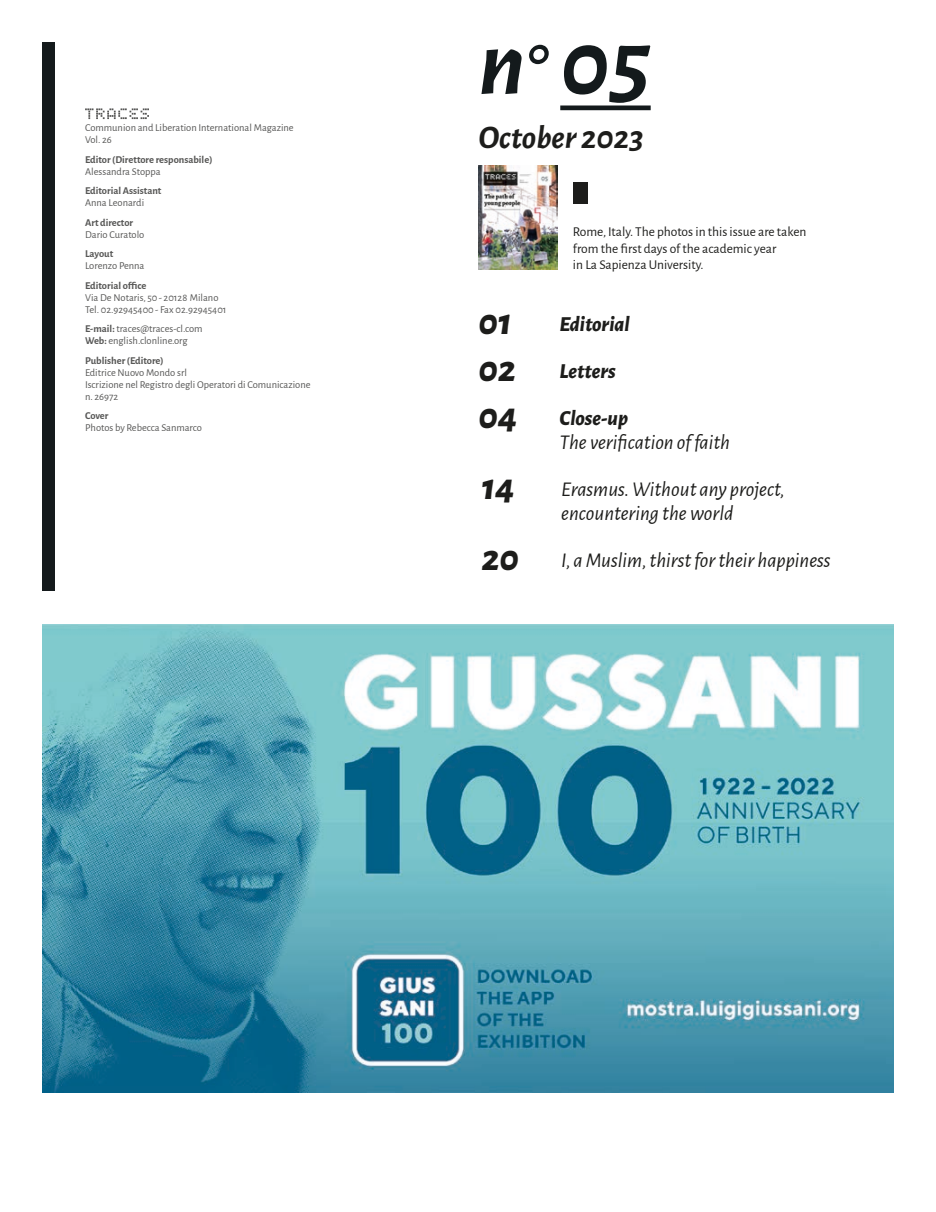
<style>
.page{position:relative;width:936px;height:1212px;background:#fff}
.page>*{position:absolute;margin:0;border:0;box-sizing:border-box;transform-origin:0 0}
.t1{font:italic 700 94.5px "Alegreya Sans";color:#141a1c}
.t2{font:italic 800 37.5px "Alegreya Sans";color:#1d1d1b}
.t3{font:italic 700 33px "Alegreya Sans";color:#1d1d1b}
.t4{font:italic 21px/24px "Alegreya Sans";color:#1d1d1b}
.t5{font:italic 800 21px "Alegreya Sans";color:#1d1d1b}
.t6{font:13.5px/16.5px "Alegreya Sans";color:#1d1d1b}
.t7{font:10.5px/12px "Alegreya Sans";color:#575756}
.t8{font:700 10.5px "Alegreya Sans";color:#575756}
.s1{font-weight:700}
.s2{font-size:75px}
.s3{font-size:37.5px}
.s4{font-weight:800;font-size:37.5px}
.s5{font-weight:800}
</style>
<div class="page">
<div style="left:43px;top:43px;width:12px;height:548px;background:#141a1c"></div>
<img style="left:43px;top:624px;width:850px;height:468px">
<svg style="left:85px;top:108px;width:64px;height:11px"></svg>
<div style="left:560px;top:105px;width:90px;height:5px;background:#141a1c"></div>
<img style="left:478px;top:166px;width:79px;height:104px">
<div style="left:573px;top:182px;width:14px;height:21px;background:#1d1d1b"></div>
<p class="t7" style="left:85px;top:121px;width:210px">Communion and Liberation International Magazine<br>Vol. 26</p>
<p class="t8" style="left:85px;top:151px;width:129px">Editor (Direttore responsabile)</p>
<p class="t7" style="left:85px;top:165px;width:77px">Alessandra Stoppa</p>
<p class="t8" style="left:85px;top:183px;width:78px">Editorial Assistant</p>
<p class="t7" style="left:85px;top:196px;width:61px">Anna Leonardi</p>
<p class="t8" style="left:85px;top:214px;width:50px">Art director</p>
<p class="t7" style="left:85px;top:228px;width:61px">Dario Curatolo</p>
<p class="t8" style="left:85px;top:246px;width:30px">Layout</p>
<p class="t7" style="left:85px;top:259px;width:61px">Lorenzo Penna</p>
<p class="t8" style="left:85px;top:277px;width:63px">Editorial office</p>
<p class="t7" style="left:85px;top:291px;width:143px">Via De Notaris, 50 - 20128 Milano<br>Tel. 02.92945400 - Fax 02.92945401</p>
<p class="t7" style="left:85px;top:322px;width:119px"><span class="s1">E-mail:</span> traces@traces-cl.com<br><span class="s1">Web:</span> english.clonline.org</p>
<p class="t8" style="left:85px;top:352px;width:80px">Publisher (Editore)</p>
<p class="t7" style="left:85px;top:366px;width:227px">Editrice Nuovo Mondo srl<br>Iscrizione nel Registro degli Operatori di Comunicazione n. 26972</p>
<p class="t8" style="left:85px;top:408px;width:25px">Cover</p>
<p class="t7" style="left:85px;top:421px;width:118px">Photos by Rebecca Sanmarco</p>
<h1 class="t1" style="left:478px;top:-6px;width:173px">n<span class="s2">°</span> 05</h1>
<h3 class="t3" style="left:478px;top:113px;width:166px">October 2023</h3>
<p class="t6" style="left:573px;top:223px;width:235px">Rome, Italy. The photos in this issue are taken from the first days of the academic year<br>in La Sapienza University.</p>
<h2 class="t2" style="left:478px;top:294px;width:35px">01</h2>
<h3 class="t5" style="left:559px;top:308px;width:72px">Editorial</h3>
<h3 class="t5" style="left:478px;top:355px;width:139px"><span class="s3">02</span> Letters</h3>
<h3 class="t4" style="left:559px;top:405px;width:172px;text-indent:-81px"><span class="s4">04</span> <span class="s5">Close-up<br></span>The verification of faith</h3>
<h3 class="t4" style="left:561px;top:476px;width:225px;text-indent:-80px"><span class="s4">14</span> Erasmus. Without any project, encountering the world</h3>
<h3 class="t4" style="left:481px;top:547px;width:350px"><span class="s4">20</span> I, a Muslim, thirst for their happiness</h3>
</div>
